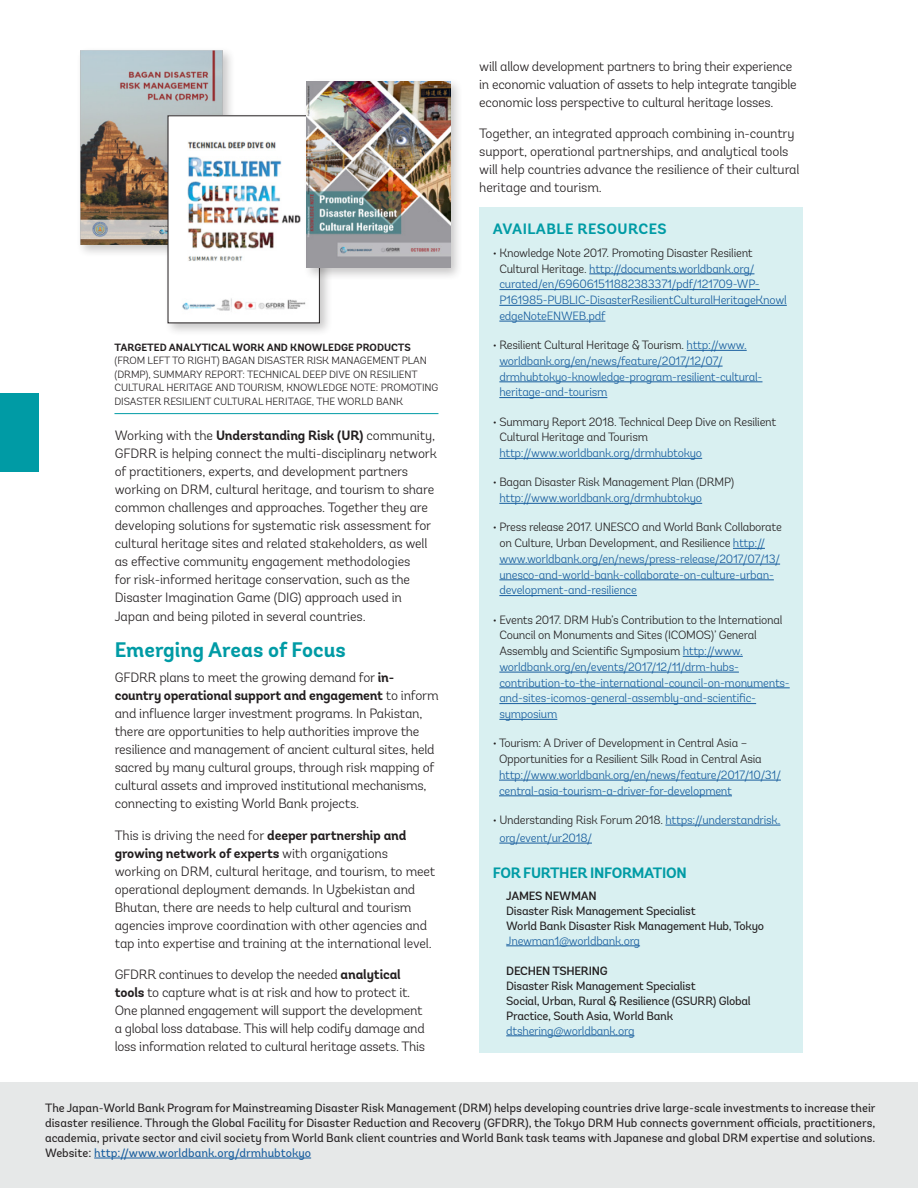
<style>
.page{position:relative;width:918px;height:1188px;background:#fff}
.page>*{position:absolute;margin:0;border:0;box-sizing:border-box;transform-origin:0 0}
.t1{font:700 21px "Andes";color:#009ba5}
.t2{font:700 15px "Andes";letter-spacing:-.02em;color:#009ba5}
.t3{font:700 15px "Andes";letter-spacing:.03em;color:#009ba5}
.t4{font:300 13.5px/18px "Andes";letter-spacing:-.01em;color:#231f20}
.t5{font:300 12px/15.8px "Andes";letter-spacing:-.02em;color:#175d9e}
.t6{font:12px/15px "Andes";letter-spacing:-.02em;color:#231f20}
.t7{font:300 12px/15.8px "Andes";letter-spacing:-.02em;color:#231f20}
.t8{font:500 12px "Andes";letter-spacing:-.02em;color:#231f20}
.t9{font:300 10.5px/13.5px "Andes";letter-spacing:-.01em;color:#231f20}
.s1{font-weight:700}
.s2{color:#231f20}
.s3{color:#175d9e}
</style>
<div class="page">
<div style="left:479px;top:207px;width:324px;height:846px;background:#d9f0f1"></div>
<div style="left:0;top:393px;width:39px;height:79px;background:#009ba5"></div>
<div style="left:77px;top:46px;width:159px;height:212px;background:#231f20;opacity:.25"></div>
<img style="left:80px;top:50px;width:142px;height:194px">
<div style="left:164px;top:112px;width:169px;height:225px;background:#231f20;opacity:.25"></div>
<img style="left:170px;top:118px;width:148px;height:203px">
<div style="left:303px;top:77px;width:161px;height:204px;background:#231f20;opacity:.25"></div>
<img style="left:307px;top:81px;width:143px;height:186px">
<hr style="left:114px;top:413px;width:324px;height:1px;background:#009ba5">
<hr style="left:589px;top:274px;width:165px;height:1px;background:#175d9e">
<hr style="left:499px;top:289px;width:261px;height:1px;background:#175d9e">
<hr style="left:499px;top:305px;width:288px;height:1px;background:#175d9e">
<hr style="left:499px;top:321px;width:106px;height:1px;background:#175d9e">
<hr style="left:687px;top:350px;width:60px;height:1px;background:#175d9e">
<hr style="left:499px;top:366px;width:224px;height:1px;background:#175d9e">
<hr style="left:499px;top:382px;width:264px;height:1px;background:#175d9e">
<hr style="left:499px;top:397px;width:108px;height:1px;background:#175d9e">
<hr style="left:499px;top:458px;width:203px;height:1px;background:#175d9e">
<hr style="left:499px;top:503px;width:203px;height:1px;background:#175d9e">
<hr style="left:733px;top:548px;width:32px;height:1px;background:#175d9e">
<hr style="left:499px;top:564px;width:281px;height:1px;background:#175d9e">
<hr style="left:499px;top:580px;width:275px;height:1px;background:#175d9e">
<hr style="left:499px;top:595px;width:138px;height:1px;background:#175d9e">
<hr style="left:683px;top:656px;width:60px;height:1px;background:#175d9e">
<hr style="left:499px;top:672px;width:240px;height:1px;background:#175d9e">
<hr style="left:499px;top:688px;width:291px;height:1px;background:#175d9e">
<hr style="left:499px;top:703px;width:257px;height:1px;background:#175d9e">
<hr style="left:499px;top:719px;width:58px;height:1px;background:#175d9e">
<hr style="left:499px;top:780px;width:282px;height:1px;background:#175d9e">
<hr style="left:499px;top:796px;width:233px;height:1px;background:#175d9e">
<hr style="left:665px;top:825px;width:115px;height:1px;background:#175d9e">
<hr style="left:499px;top:843px;width:93px;height:1px;background:#175d9e">
<hr style="left:506px;top:946px;width:134px;height:1px;background:#175d9e">
<hr style="left:506px;top:1036px;width:128px;height:1px;background:#175d9e">
<div style="left:0;top:1082px;width:918px;height:106px;background:#e6e8e8"></div>
<hr style="left:94px;top:1158px;width:217px;height:1px;background:#175d9e">
<p class="t9" style="left:114px;top:340px;width:325px"><span class="s1">TARGETED ANALYTICAL WORK AND KNOWLEDGE PRODUCTS </span>(FROM LEFT TO RIGHT) BAGAN DISASTER RISK MANAGEMENT PLAN (DRMP), SUMMARY REPORT: TECHNICAL DEEP DIVE ON RESILIENT CULTURAL HERITAGE AND TOURISM, KNOWLEDGE NOTE: PROMOTING DISASTER RESILIENT CULTURAL HERITAGE, THE WORLD BANK</p>
<p class="t4" style="left:115px;top:426px;width:324px">Working with the <span class="s1">Understanding Risk (UR)</span> community, GFDRR is helping connect the multi-disciplinary network of practitioners, experts, and development partners working on DRM, cultural heritage, and tourism to share common challenges and approaches. Together they are developing solutions for systematic risk assessment for cultural heritage sites and related stakeholders, as well as effective community engagement methodologies<br>for risk-informed heritage conservation, such as the Disaster Imagination Game (DIG) approach used in</p>
<p class="t4" style="left:115px;top:608px;width:252px">Japan and being piloted in several countries.</p>
<p class="t1" style="left:115px;top:637px;width:233px">Emerging Areas of Focus</p>
<p class="t4" style="left:115px;top:669px;width:325px">GFDRR plans to meet the growing demand for <span class="s1">in&shy;country operational support and engagement</span> to inform and influence larger investment programs. In Pakistan, there are opportunities to help authorities improve the resilience and management of ancient cultural sites, held sacred by many cultural groups, through risk mapping of cultural assets and improved institutional mechanisms, connecting to existing World Bank projects.</p>
<p class="t4" style="left:115px;top:826px;width:322px">This is driving the need for <span class="s1">deeper partnership and growing network of experts</span> with organizations working on DRM, cultural heritage, and tourism, to meet operational deployment demands. In Uzbekistan and Bhutan, there are needs to help cultural and tourism agencies improve coordination with other agencies and tap into expertise and training at the international level.</p>
<p class="t4" style="left:115px;top:966px;width:312px">GFDRR continues to develop the needed <span class="s1">analytical tools</span> to capture what is at risk and how to protect it.<br>One planned engagement will support the development a global loss database. This will help codify damage and loss information related to cultural heritage assets. This</p>
<p class="t4" style="left:479px;top:57px;width:319px">will allow development partners to bring their experience in economic valuation of assets to help integrate tangible economic loss perspective to cultural heritage losses.</p>
<p class="t4" style="left:479px;top:125px;width:322px">Together, an integrated approach combining in-country support, operational partnerships, and analytical tools will help countries advance the resilience of their cultural heritage and tourism.</p>
<p class="t3" style="left:493px;top:220px;width:175px">AVAILABLE RESOURCES</p>
<p class="t5" style="left:499px;top:245px;width:289px;text-indent:-7px"><span class="s2">• Knowledge Note 2017. Promoting Disaster Resilient Cultural Heritage.</span> http://documents.worldbank.org/ curated/en/696061511882383371/pdf/121709-WP-P161985-PUBLIC-DisasterResilientCulturalHeritageKnowl edgeNoteENWEB.pdf</p>
<p class="t5" style="left:499px;top:337px;width:265px;text-indent:-7px"><span class="s2">• Resilient Cultural Heritage &amp; Tourism.</span> http://www. worldbank.org/en/news/feature/2017/12/07/ drmhubtokyo-knowledge-program-resilient-cultural&shy;heritage-and-tourism</p>
<p class="t7" style="left:499px;top:414px;width:278px;text-indent:-7px">• Summary Report 2018. Technical Deep Dive on Resilient<br>Cultural Heritage and Tourism <span class="s3">http://www.worldbank.org/drmhubtokyo</span></p>
<p class="t7" style="left:499px;top:474px;width:237px;text-indent:-7px">• Bagan Disaster Risk Management Plan (DRMP) <span class="s3">http://www.worldbank.org/drmhubtokyo</span></p>
<p class="t5" style="left:499px;top:519px;width:284px;text-indent:-7px"><span class="s2">• Press release 2017. UNESCO and World Bank Collaborate on Culture, Urban Development, and Resilience</span> http:// www.worldbank.org/en/news/press-release/2017/07/13/ unesco-and-world-bank-collaborate-on-culture-urban&shy;development-and-resilience</p>
<p class="t5" style="left:499px;top:612px;width:292px;text-indent:-7px"><span class="s2">• Events 2017. DRM Hub’s Contribution to the International Council on Monuments and Sites (ICOMOS)’ General Assembly and Scientific Symposium</span> http://www. worldbank.org/en/events/2017/12/11/drm-hubs&shy;contribution-to-the-international-council-on-monuments&shy;and-sites-icomos-general-assembly-and-scientific&shy;symposium</p>
<p class="t5" style="left:499px;top:735px;width:283px;text-indent:-6px"><span class="s2">• Tourism: A Driver of Development in Central Asia – Opportunities for a Resilient Silk Road in Central Asia </span>http://www.worldbank.org/en/news/feature/2017/10/31/ central-asia-tourism-a-driver-for-development</p>
<p class="t5" style="left:499px;top:811px;width:283px;line-height:18px;text-indent:-7px"><span class="s2">• Understanding Risk Forum 2018.</span> https://understandrisk. org/event/ur2018/</p>
<p class="t2" style="left:493px;top:863px;width:196px">FOR FURTHER INFORMATION</p>
<p class="t8" style="left:506px;top:888px;width:92px">JAMES NEWMAN</p>
<p class="t6" style="left:506px;top:903px;width:191px">Disaster Risk Management Specialist</p>
<p class="t6" style="left:506px;top:918px;width:259px">World Bank Disaster Risk Management Hub, Tokyo</p>
<p class="t5" style="left:506px;top:933px;width:135px">Jnewman1@worldbank.org</p>
<p class="t8" style="left:506px;top:963px;width:103px">DECHEN TSHERING</p>
<p class="t6" style="left:506px;top:978px;width:191px">Disaster Risk Management Specialist</p>
<p class="t6" style="left:506px;top:993px;width:246px">Social, Urban, Rural &amp; Resilience (GSURR) Global<br>Practice, South Asia, World Bank</p>
<p class="t5" style="left:506px;top:1023px;width:130px">dtshering@worldbank.org</p>
<p class="t6" style="left:45px;top:1100px;width:832px;text-align:justify">The Japan-World Bank Program for Mainstreaming Disaster Risk Management (DRM) helps developing countries drive large-scale investments to increase their disaster resilience. Through the Global Facility for Disaster Reduction and Recovery (GFDRR), the Tokyo DRM Hub connects government officials, practitioners, academia, private sector and civil society from World Bank client countries and World Bank task teams with Japanese and global DRM expertise and solutions.<br>Website: <span class="s3">http://www.worldbank.org/drmhubtokyo</span></p>
</div>
